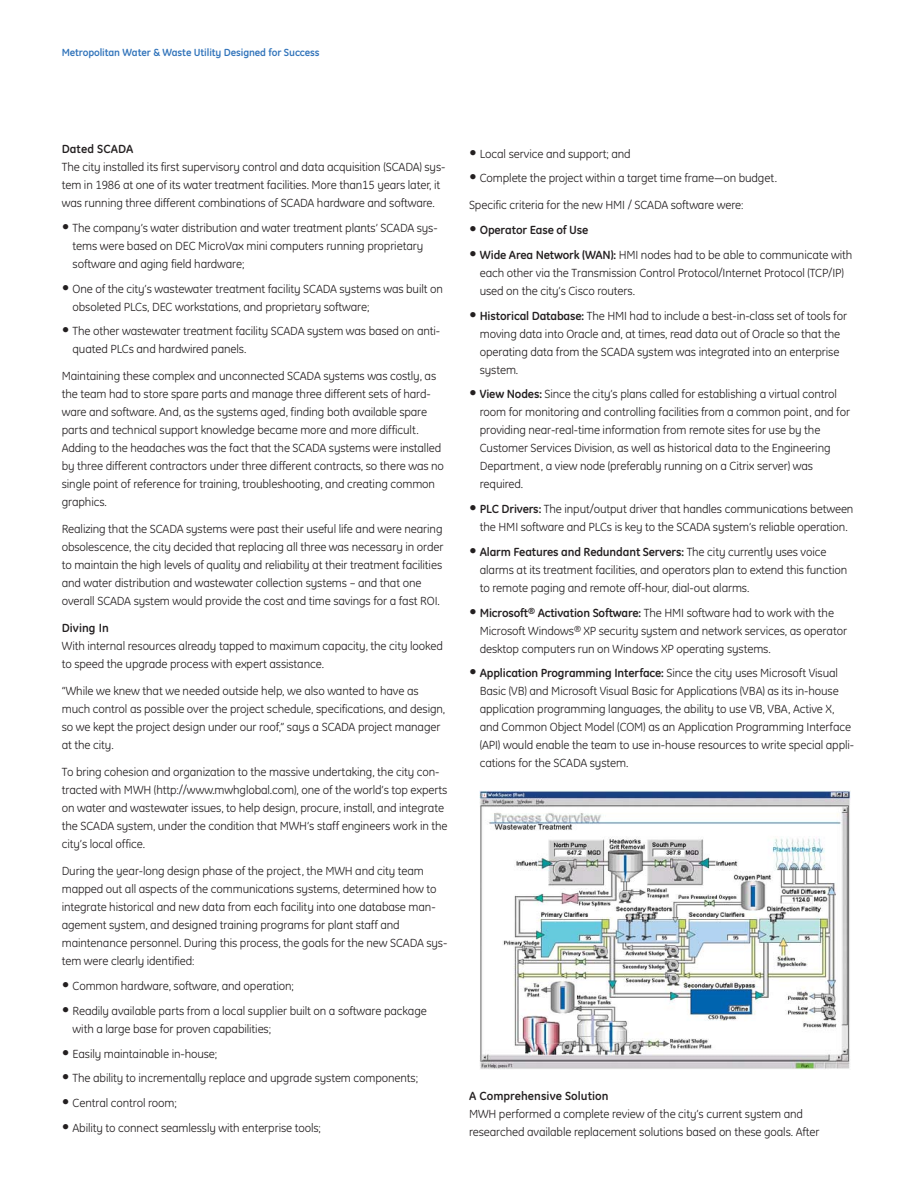
<style>
.page{position:relative;width:918px;height:1188px;background:#fff}
.page>*{position:absolute;margin:0;border:0;box-sizing:border-box;transform-origin:0 0}
.t1{font:12px/18px "GE Inspira";letter-spacing:-.01em;color:#231f20}
.t2{font:700 12px "GE Inspira";letter-spacing:.005em;color:#231f20}
.t3{font:700 10.5px "GE Inspira";letter-spacing:-.01em;color:#3073ba}
.s1{font-size:16.5px}
.s2{font-weight:400;font-size:16.5px}
.s3{font-weight:700}
</style>
<div class="page">
<img style="left:479px;top:791px;width:372px;height:279px">
<p class="t3" style="left:62px;top:48px;width:259px">Metropolitan Water &amp; Waste Utility Designed for Success</p>
<p class="t2" style="left:62px;top:144px;width:73px">Dated SCADA</p>
<p class="t1" style="left:62px;top:159px;width:385px">The city installed its first supervisory control and data acquisition (SCADA) sys&shy;tem in 1986 at one of its water treatment facilities. More than15 years later, it was running three different combinations of SCADA hardware and software.</p>
<p class="t1" style="left:73px;top:220px;width:367px;text-indent:-11px"><span class="s1">•</span> The company’s water distribution and water treatment plants’ SCADA sys&shy;tems were based on DEC MicroVax mini computers running proprietary software and aging field hardware;</p>
<p class="t1" style="left:73px;top:280px;width:372px;text-indent:-11px"><span class="s1">•</span> One of the city’s wastewater treatment facility SCADA systems was built on obsoleted PLCs, DEC workstations, and proprietary software;</p>
<p class="t1" style="left:73px;top:323px;width:369px;text-indent:-11px"><span class="s1">•</span> The other wastewater treatment facility SCADA system was based on anti&shy;quated PLCs and hardwired panels.</p>
<p class="t1" style="left:62px;top:368px;width:384px">Maintaining these complex and unconnected SCADA systems was costly, as the team had to store spare parts and manage three different sets of hard&shy;ware and software. And, as the systems aged, finding both available spare parts and technical support knowledge became more and more difficult.<br>Adding to the headaches was the fact that the SCADA systems were installed by three different contractors under three different contracts, so there was no single point of reference for training, troubleshooting, and creating common graphics.</p>
<p class="t1" style="left:62px;top:521px;width:383px">Realizing that the SCADA systems were past their useful life and were nearing obsolescence, the city decided that replacing all three was necessary in order to maintain the high levels of quality and reliability at their treatment facilities and water distribution and wastewater collection systems – and that one overall SCADA system would provide the cost and time savings for a fast ROI.</p>
<p class="t2" style="left:62px;top:623px;width:49px">Diving In</p>
<p class="t1" style="left:62px;top:638px;width:383px">With internal resources already tapped to maximum capacity, the city looked to speed the upgrade process with expert assistance.</p>
<p class="t1" style="left:62px;top:683px;width:385px">“While we knew that we needed outside help, we also wanted to have as much control as possible over the project schedule, specifications, and design, so we kept the project design under our roof,” says a SCADA project manager at the city.</p>
<p class="t1" style="left:62px;top:764px;width:387px">To bring cohesion and organization to the massive undertaking, the city con&shy;tracted with MWH (http://www.mwhglobal.com), one of the world’s top experts on water and wastewater issues, to help design, procure, install, and integrate the SCADA system, under the condition that MWH’s staff engineers work in the city’s local office.</p>
<p class="t1" style="left:62px;top:863px;width:387px">During the year-long design phase of the project, the MWH and city team mapped out all aspects of the communications systems, determined how to integrate historical and new data from each facility into one database man&shy;agement system, and designed training programs for plant staff and maintenance personnel. During this process, the goals for the new SCADA sys&shy;tem were clearly identified:</p>
<p class="t1" style="left:62px;top:978px;width:234px"><span class="s1">•</span> Common hardware, software, and operation;</p>
<p class="t1" style="left:73px;top:1003px;width:356px;text-indent:-11px"><span class="s1">•</span> Readily available parts from a local supplier built on a software package with a large base for proven capabilities;</p>
<p class="t1" style="left:62px;top:1045px;width:157px"><span class="s1">•</span> Easily maintainable in-house;</p>
<p class="t1" style="left:62px;top:1070px;width:358px"><span class="s1">•</span> The ability to incrementally replace and upgrade system components;</p>
<p class="t1" style="left:62px;top:1095px;width:117px"><span class="s1">•</span> Central control room;</p>
<p class="t1" style="left:62px;top:1120px;width:261px"><span class="s1">•</span> Ability to connect seamlessly with enterprise tools;</p>
<p class="t1" style="left:469px;top:145px;width:163px"><span class="s1">•</span> Local service and support; and</p>
<p class="t1" style="left:469px;top:170px;width:310px"><span class="s1">•</span> Complete the project within a target time frame—on budget.</p>
<p class="t1" style="left:469px;top:197px;width:276px">Specific criteria for the new HMI / SCADA software were:</p>
<p class="t2" style="left:469px;top:225px;width:121px"><span class="s2">•</span> Operator Ease of Use</p>
<p class="t1" style="left:480px;top:247px;width:374px;text-indent:-11px"><span class="s1">•</span> <span class="s3">Wide Area Network (WAN):</span> HMI nodes had to be able to communicate with each other via the Transmission Control Protocol/Internet Protocol (TCP/IP) used on the city’s Cisco routers.</p>
<p class="t1" style="left:480px;top:307px;width:369px;text-indent:-11px"><span class="s1">•</span> <span class="s3">Historical Database:</span> The HMI had to include a best-in-class set of tools for moving data into Oracle and, at times, read data out of Oracle so that the operating data from the SCADA system was integrated into an enterprise system.</p>
<p class="t1" style="left:480px;top:386px;width:372px;text-indent:-11px"><span class="s1">•</span> <span class="s3">View Nodes:</span> Since the city’s plans called for establishing a virtual control room for monitoring and controlling facilities from a common point, and for providing near-real-time information from remote sites for use by the Customer Services Division, as well as historical data to the Engineering Department, a view node (preferably running on a Citrix server) was required.</p>
<p class="t1" style="left:469px;top:501px;width:386px;text-align:center"><span class="s1">•</span> <span class="s3">PLC Drivers:</span> The input/output driver that handles communications between the HMI software and PLCs is key to the SCADA system’s reliable operation.</p>
<p class="t1" style="left:480px;top:544px;width:369px;text-indent:-11px"><span class="s1">•</span> <span class="s3">Alarm Features and Redundant Servers:</span> The city currently uses voice alarms at its treatment facilities, and operators plan to extend this function to remote paging and remote off-hour, dial-out alarms.</p>
<p class="t1" style="left:480px;top:604px;width:369px;text-indent:-11px"><span class="s1">•</span> <span class="s3">Microsoft</span><sup>®</sup> <span class="s3">Activation Software:</span> The HMI software had to work with the<br>Microsoft Windows<sup>®</sup> XP security system and network services, as operator desktop computers run on Windows XP operating systems.</p>
<p class="t1" style="left:480px;top:665px;width:376px;text-indent:-11px"><span class="s1">•</span> <span class="s3">Application Programming Interface:</span> Since the city uses Microsoft Visual Basic (VB) and Microsoft Visual Basic for Applications (VBA) as its in-house application programming languages, the ability to use VB, VBA, Active X, and Common Object Model (COM) as an Application Programming Interface (API) would enable the team to use in-house resources to write special appli&shy;cations for the SCADA system.</p>
<p class="t2" style="left:469px;top:1091px;width:141px">A Comprehensive Solution</p>
<p class="t1" style="left:469px;top:1106px;width:352px">MWH performed a complete review of the city’s current system and researched available replacement solutions based on these goals. After</p>
</div>
